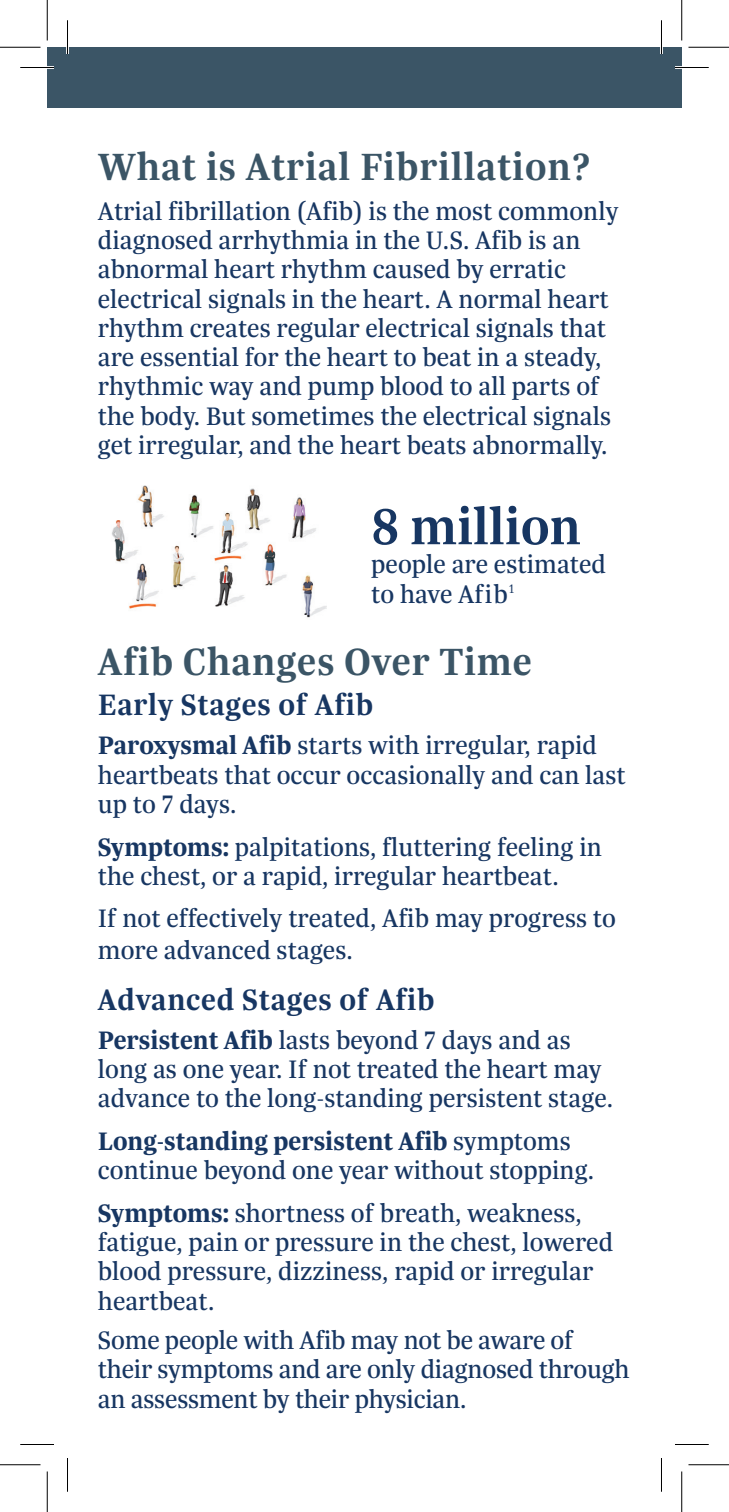
<style>
.page{position:relative;width:729px;height:1512px;background:#fff}
.page>*{position:absolute;margin:0;border:0;box-sizing:border-box;transform-origin:0 0}
.Callout_1{font:600 54px "Trola";color:#173662}
.t1{font:600 40.5px "Trola";letter-spacing:.02em;color:#3b5566}
.Callout_1-2{font:600 31.5px "Trola";letter-spacing:.02em;color:#173662}
.Body_Copy_1{font:27px/29.2px "Trola";color:#173662}
.Callout_1-3{font:27px/29.2px "Trola";letter-spacing:-.01em;color:#173662}
.s1{font-weight:700}
</style>
<div class="page">
<div style="left:47px;top:47px;width:635px;height:61px;background:#3b5566"></div>
<img style="left:112px;top:485px;width:214px;height:133px">
<hr style="left:20px;top:66px;width:34px;height:3px;background:#fff">
<hr style="left:675px;top:66px;width:34px;height:3px;background:#fff">
<hr style="left:66px;top:20px;width:3px;height:34px;background:#fff">
<hr style="left:660px;top:20px;width:3px;height:34px;background:#fff">
<hr style="left:20px;top:67px;width:34px;height:1px;background:#000">
<hr style="left:675px;top:67px;width:34px;height:1px;background:#000">
<hr style="left:20px;top:1444px;width:34px;height:1px;background:#000">
<hr style="left:675px;top:1444px;width:34px;height:1px;background:#000">
<hr style="left:67px;top:20px;width:1px;height:34px;background:#000">
<hr style="left:67px;top:1458px;width:1px;height:34px;background:#000">
<hr style="left:661px;top:20px;width:1px;height:34px;background:#000">
<hr style="left:661px;top:1458px;width:1px;height:34px;background:#000">
<hr style="left:0;top:47px;width:40px;height:1px;background:#000">
<hr style="left:688px;top:47px;width:41px;height:1px;background:#000">
<hr style="left:0;top:1464px;width:40px;height:1px;background:#000">
<hr style="left:688px;top:1464px;width:41px;height:1px;background:#000">
<hr style="left:47px;top:0;width:1px;height:40px;background:#000">
<hr style="left:47px;top:1472px;width:1px;height:40px;background:#000">
<hr style="left:681px;top:0;width:1px;height:40px;background:#000">
<hr style="left:681px;top:1472px;width:1px;height:40px;background:#000">
<p class="t1" style="left:98px;top:140px;width:495px">What is Atrial Fibrillation?</p>
<p class="Body_Copy_1" style="left:98px;top:196px;width:522px">Atrial fibrillation (Afib) is the most commonly diagnosed arrhythmia in the U.S. Afib is an abnormal heart rhythm caused by erratic electrical signals in the heart. A normal heart rhythm creates regular electrical signals that are essential for the heart to beat in a steady, rhythmic way and pump blood to all parts of the body. But sometimes the electrical signals get irregular, and the heart beats abnormally.</p>
<p class="Callout_1" style="left:371px;top:490px;width:211px">8 million</p>
<p class="Body_Copy_1" style="left:371px;top:549px;width:236px">people are estimated to have Afib<sup>1</sup></p>
<p class="t1" style="left:98px;top:634px;width:436px">Afib Changes Over Time</p>
<p class="Callout_1-2" style="left:98px;top:684px;width:277px">Early Stages of Afib</p>
<p class="Body_Copy_1" style="left:98px;top:730px;width:529px"><span class="s1">Paroxysmal Afib</span> starts with irregular, rapid heartbeats that occur occasionally and can last up to 7 days.</p>
<p class="Body_Copy_1" style="left:98px;top:831px;width:506px"><span class="s1">Symptoms:</span> palpitations, fluttering feeling in the chest, or a rapid, irregular heartbeat.</p>
<p class="Body_Copy_1" style="left:98px;top:902px;width:519px;line-height:31.5px">If not effectively treated, Afib may progress to more advanced stages.</p>
<p class="Callout_1-2" style="left:98px;top:978px;width:338px">Advanced Stages of Afib</p>
<p class="Body_Copy_1" style="left:98px;top:1025px;width:517px"><span class="s1">Persistent Afib</span> lasts beyond 7 days and as long as one year. If not treated the heart may advance to the long-standing persistent stage.</p>
<p class="Body_Copy_1" style="left:98px;top:1126px;width:498px"><span class="s1">Long-standing persistent Afib</span> symptoms continue beyond one year without stopping.</p>
<p class="Body_Copy_1" style="left:98px;top:1198px;width:517px"><span class="s1">Symptoms:</span> shortness of breath, weakness, fatigue, pain or pressure in the chest, lowered blood pressure, dizziness, rapid or irregular heartbeat.</p>
<p class="Callout_1-3" style="left:98px;top:1325px;width:533px">Some people with Afib may not be aware of their symptoms and are only diagnosed through an assessment by their physician.</p>
</div>
